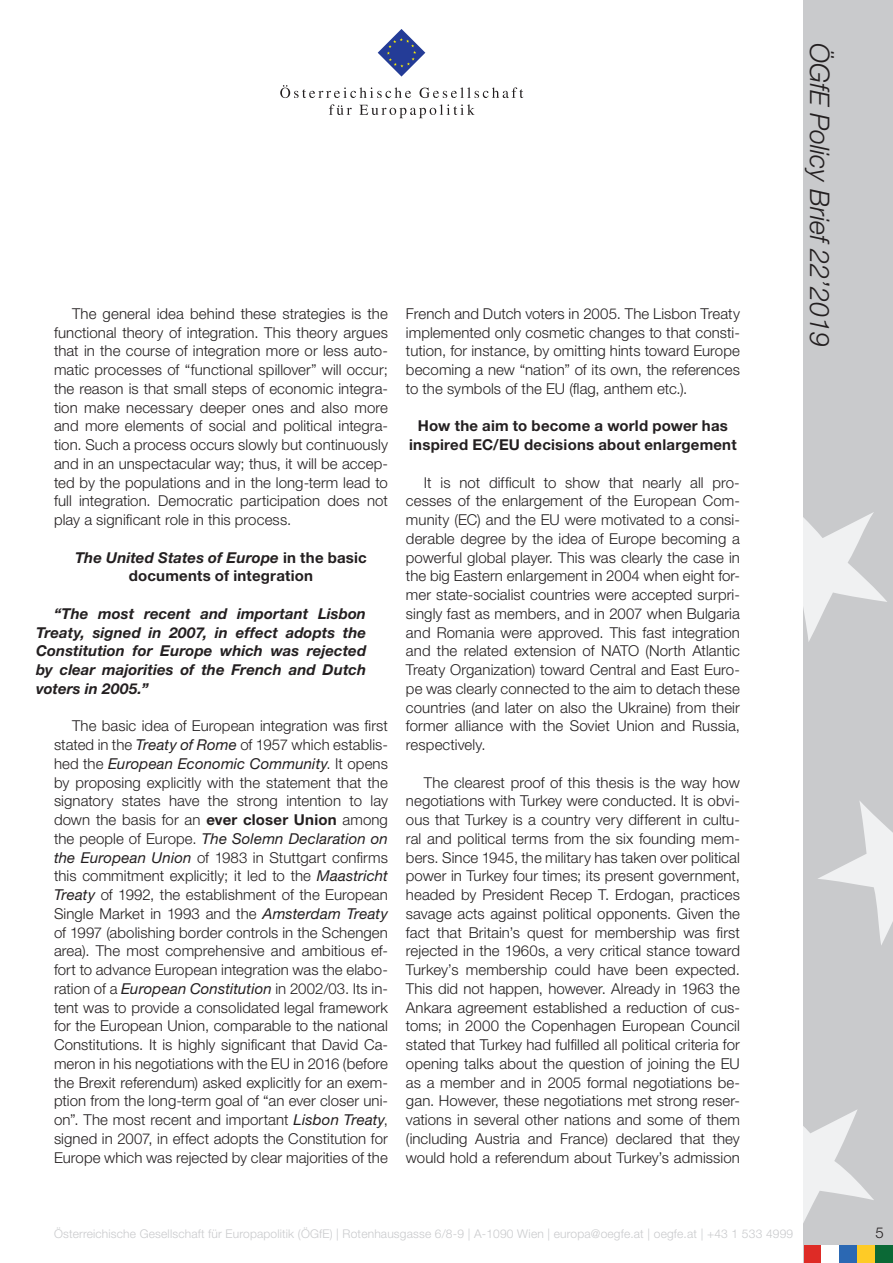
<style>
.page{position:relative;width:893px;height:1263px;background:#fff}
.page>*{position:absolute;margin:0;border:0;box-sizing:border-box;transform-origin:0 0}
.t1{font:italic 300 27px "Helvetica Neue LT Std";color:#231f20}
.Standard_Paragraph{font:300 15px/18.8px "Helvetica Neue LT Std";letter-spacing:.005em;color:#231f20;text-align:justify}
.Standard_Paragraph-2{font:italic 700 15px/18.8px "Helvetica Neue LT Std";letter-spacing:.005em;color:#231f20;text-align:justify}
.Zwischenüberschrift{font:700 15px/18.8px "Helvetica Neue LT Std";letter-spacing:.015em;color:#231f20;text-align:center}
.t2{font:300 12px "Helvetica Neue LT Std";letter-spacing:.015em;color:#c9cacc}
.s1{font-style:italic}
.s2{font-weight:400;font-style:italic}
.s3{font-weight:700}
</style>
<div class="page">
<div style="left:804px;top:0;width:89px;height:1263px;background:#c9cacc"></div>
<svg style="left:804px;top:512px;width:83px;height:130px"></svg>
<svg style="left:818px;top:801px;width:75px;height:144px"></svg>
<svg style="left:804px;top:1110px;width:70px;height:111px"></svg>
<svg style="left:378px;top:29px;width:47px;height:48px"></svg>
<svg style="left:280px;top:85px;width:131px;height:13px"></svg>
<svg style="left:420px;top:87px;width:103px;height:11px"></svg>
<svg style="left:329px;top:104px;width:23px;height:11px"></svg>
<svg style="left:359px;top:104px;width:116px;height:14px"></svg>
<div style="left:857px;top:1245px;width:18px;height:18px;background:#fecb26"></div>
<div style="left:839px;top:1245px;width:18px;height:18px;background:#2b68b3"></div>
<div style="left:804px;top:1245px;width:17px;height:18px;background:#de2b26"></div>
<div style="left:875px;top:1245px;width:18px;height:18px;background:#0b6936"></div>
<div style="left:821px;top:1245px;width:18px;height:18px;background:#fff"></div>
<p class="Standard_Paragraph" style="left:54px;top:304px;width:335px;text-indent:18px">The general idea behind these strategies is the functional theory of integration. This theory argues that in the course of integration more or less auto&shy;matic processes of “functional spillover” will occur; the reason is that small steps of economic integra&shy;tion make necessary deeper ones and also more and more elements of social and political integra&shy;tion. Such a process occurs slowly but continuously and in an unspectacular way; thus, it will be accep&shy;ted by the populations and in the long-term lead to full integration. Democratic participation does not play a significant role in this process.</p>
<p class="Zwischenüberschrift" style="left:75px;top:547px;width:293px"><span class="s1">The United States of Europe</span> in the basic documents of integration</p>
<p class="Standard_Paragraph-2" style="left:36px;top:604px;width:332px;text-indent:18px">“The most recent and important Lisbon Treaty, signed in 2007, in effect adopts the Constitution for Europe which was rejected by clear majorities of the French and Dutch voters in 2005.”</p>
<p class="Standard_Paragraph" style="left:54px;top:716px;width:335px;text-indent:18px">The basic idea of European integration was first stated in the <span class="s2">Treaty of Rome</span> of 1957 which establis&shy;hed the <span class="s2">European Economic Community</span>. It opens by proposing explicitly with the statement that the signatory states have the strong intention to lay down the basis for an <span class="s3">ever closer Union</span> among the people of Europe. <span class="s2">The Solemn Declaration on the European Union</span> of 1983 in Stuttgart confirms this commitment explicitly; it led to the <span class="s2">Maastricht Treaty</span> of 1992, the establishment of the European Single Market in 1993 and the <span class="s2">Amsterdam Treaty </span>of 1997 (abolishing border controls in the Schengen area). The most comprehensive and ambitious ef&shy;fort to advance European integration was the elabo&shy;ration of a <span class="s2">European Constitution</span> in 2002/03. Its in&shy;tent was to provide a consolidated legal framework for the European Union, comparable to the national Constitutions. It is highly significant that David Ca&shy;meron in his negotiations with the EU in 2016 (before the Brexit referendum) asked explicitly for an exem&shy;ption from the long-term goal of “an ever closer uni&shy;on”. The most recent and important <span class="s2">Lisbon Treaty</span>, signed in 2007, in effect adopts the Constitution for Europe which was rejected by clear majorities of the</p>
<p class="Standard_Paragraph" style="left:406px;top:304px;width:335px">French and Dutch voters in 2005. The Lisbon Treaty implemented only cosmetic changes to that consti&shy;tution, for instance, by omitting hints toward Europe becoming a new “nation” of its own, the references to the symbols of the EU (flag, anthem etc.).</p>
<p class="Zwischenüberschrift" style="left:409px;top:416px;width:329px">How the aim to become a world power has inspired EC/EU decisions about enlargement</p>
<p class="Standard_Paragraph" style="left:406px;top:472px;width:335px;text-indent:18px">It is not difficult to show that nearly all pro&shy;cesses of the enlargement of the European Com&shy;munity (EC) and the EU were motivated to a consi&shy;derable degree by the idea of Europe becoming a powerful global player. This was clearly the case in the big Eastern enlargement in 2004 when eight for&shy;mer state-socialist countries were accepted surpri&shy;singly fast as members, and in 2007 when Bulgaria and Romania were approved. This fast integration and the related extension of NATO (North Atlantic Treaty Organization) toward Central and East Euro&shy;pe was clearly connected to the aim to detach these countries (and later on also the Ukraine) from their former alliance with the Soviet Union and Russia, respectively.</p>
<p class="Standard_Paragraph" style="left:406px;top:772px;width:335px;text-indent:18px">The clearest proof of this thesis is the way how negotiations with Turkey were conducted. It is obvi&shy;ous that Turkey is a country very different in cultu&shy;ral and political terms from the six founding mem&shy;bers. Since 1945, the military has taken over political power in Turkey four times; its present government, headed by President Recep T. Erdogan, practices savage acts against political opponents. Given the fact that Britain’s quest for membership was first rejected in the 1960s, a very critical stance toward Turkey’s membership could have been expected.<br>This did not happen, however. Already in 1963 the Ankara agreement established a reduction of cus&shy;toms; in 2000 the Copenhagen European Council stated that Turkey had fulfilled all political criteria for opening talks about the question of joining the EU as a member and in 2005 formal negotiations be&shy;gan. However, these negotiations met strong reser&shy;vations in several other nations and some of them (including Austria and France) declared that they would hold a referendum about Turkey’s admission</p>
<h1 class="t1" style="left:836px;top:43px;width:305px;rotate:90deg">ÖGfE Policy Brief 22’2019</h1>
<p class="t2" style="left:54px;top:1226px;width:741px">Österreichische Gesellschaft für Europapolitik (ÖGfE) | Rotenhausgasse 6/8-9 | A-1090 Wien | europa@oegfe.at | oegfe.at | +43 1 533 4999</p>
<p class="Standard_Paragraph" style="left:875px;top:1222px;width:10px">5</p>
</div>
